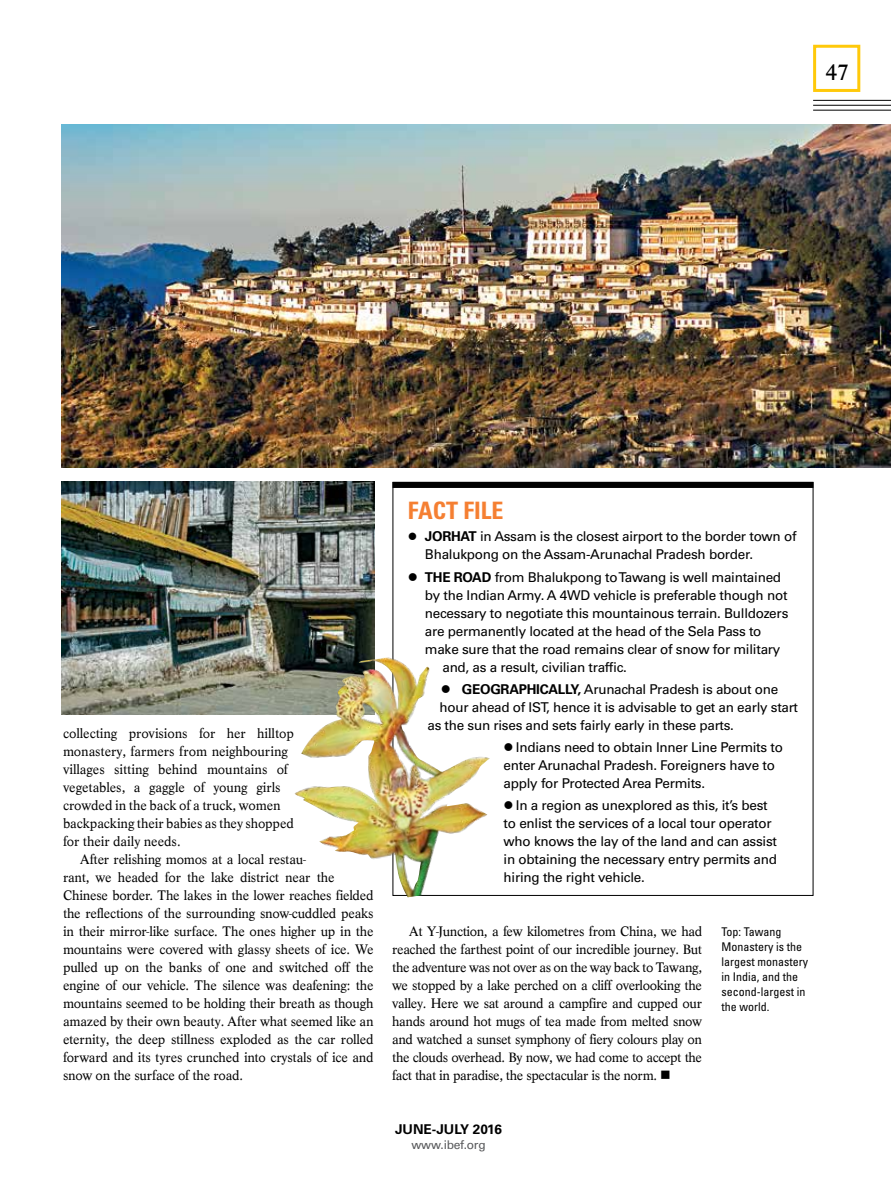
<style>
.page{position:relative;width:891px;height:1188px;background:#fff}
.page>*{position:absolute;margin:0;border:0;box-sizing:border-box;transform-origin:0 0}
.t1{font:700 condensed 24px "Univers LT Std";color:#f57f32}
.t2{font:24px "Lyon";color:#000}
.t3{font:14.25px/18px "Lyon";letter-spacing:-.01em;color:#000}
.t4{font:13.5px/18px "Univers LT Std";letter-spacing:-.02em;color:#000}
.t5{font:700 13.5px "Univers LT Std";color:#000}
.t6{font:condensed 12px/15px "Univers LT Std";color:#000}
.t7{font:12px "Univers LT Std";letter-spacing:-.02em;color:#58595b}
.s1{font-weight:700}
</style>
<div class="page">
<div style="left:813px;top:45px;width:47px;height:47px;border:3px solid #ffc90a"></div>
<hr style="left:813px;top:100px;width:78px;height:1px;background:#000">
<hr style="left:813px;top:105px;width:78px;height:1px;background:#000">
<hr style="left:813px;top:110px;width:78px;height:1px;background:#000">
<img style="left:62px;top:482px;width:312px;height:233px">
<div style="left:393px;top:482px;width:420px;height:6px;background:#000"></div>
<img style="left:293px;top:657px;width:197px;height:240px">
<img style="left:62px;top:124px;width:829px;height:344px">
<svg style="left:451px;top:694px;width:13px;height:1px"></svg>
<h1 class="t2" style="left:825px;top:58px;width:26px">47</h1>
<p class="t3" style="left:63px;top:724px;width:232px">collecting provisions for her hilltop monastery, farmers from neighbouring villages sitting behind mountains of vegetables, a gaggle of young girls crowded in the back of a truck, women backpacking their babies as they shopped for their daily needs.</p>
<p class="t3" style="left:63px;top:850px;width:312px;text-indent:17px">After relishing momos at a local restau-<br>rant, we headed for the lake district near the Chinese border. The lakes in the lower reaches fielded the reflections of the surrounding snow-cuddled peaks in their mirror-like surface. The ones higher up in the mountains were covered with glassy sheets of ice. We pulled up on the banks of one and switched off the engine of our vehicle. The silence was deafening: the mountains seemed to be holding their breath as though amazed by their own beauty. After what seemed like an eternity, the deep stillness exploded as the car rolled forward and its tyres crunched into crystals of ice and snow on the surface of the road.</p>
<h1 class="t1" style="left:408px;top:496px;width:97px">FACT FILE</h1>
<p class="t4" style="left:425px;top:528px;width:373px;text-indent:-17px">● <span class="s1">JORHAT</span> in Assam is the closest airport to the border town of<br>Bhalukpong on the Assam-Arunachal Pradesh border.</p>
<p class="t4" style="left:408px;top:568px;width:375px">● <span class="s1">THE ROAD</span> from Bhalukpong to Tawang is well maintained</p>
<p class="t4" style="left:425px;top:586px;width:364px">by the Indian Army. A 4WD vehicle is preferable though not</p>
<p class="t4" style="left:425px;top:604px;width:365px">necessary to negotiate this mountainous terrain. Bulldozers</p>
<p class="t4" style="left:425px;top:622px;width:338px">are permanently located at the head of the Sela Pass to</p>
<p class="t4" style="left:425px;top:640px;width:357px">make sure that the road remains clear of snow for military</p>
<p class="t4" style="left:442px;top:658px;width:186px">and, as a result, civilian traffic.</p>
<p class="t4" style="left:441px;top:680px;width:339px">● <span class="s1">GEOGRAPHICALLY,</span> Arunachal Pradesh is about one</p>
<p class="t4" style="left:439px;top:698px;width:360px">hour ahead of IST, hence it is advisable to get an early start</p>
<p class="t4" style="left:427px;top:716px;width:308px">as the sun rises and sets fairly early in these parts.</p>
<p class="t4" style="left:504px;top:738px;width:281px">● Indians need to obtain Inner Line Permits to enter Arunachal Pradesh. Foreigners have to apply for Protected Area Permits.</p>
<p class="t4" style="left:504px;top:797px;width:275px">● In a region as unexplored as this, it’s best to enlist the services of a local tour operator who knows the lay of the land and can assist in obtaining the necessary entry permits and hiring the right vehicle.</p>
<p class="t3" style="left:392px;top:922px;width:311px;text-align:justify;text-indent:17px">At Y-Junction, a few kilometres from China, we had reached the farthest point of our incredible journey. But the adventure was not over as on the way back to Tawang, we stopped by a lake perched on a cliff overlooking the valley. Here we sat around a campfire and cupped our hands around hot mugs of tea made from melted snow and watched a sunset symphony of fiery colours play on the clouds overhead. By now, we had come to accept the fact that in paradise, the spectacular is the norm. ■</p>
<p class="t6" style="left:721px;top:924px;width:88px">Top: Tawang<br>Monastery is the largest monastery in India, and the second-largest in the world.</p>
<p class="t5" style="left:395px;top:1121px;width:108px">JUNE-JULY 2016</p>
<p class="t7" style="left:412px;top:1138px;width:76px">www.ibef.org</p>
</div>
